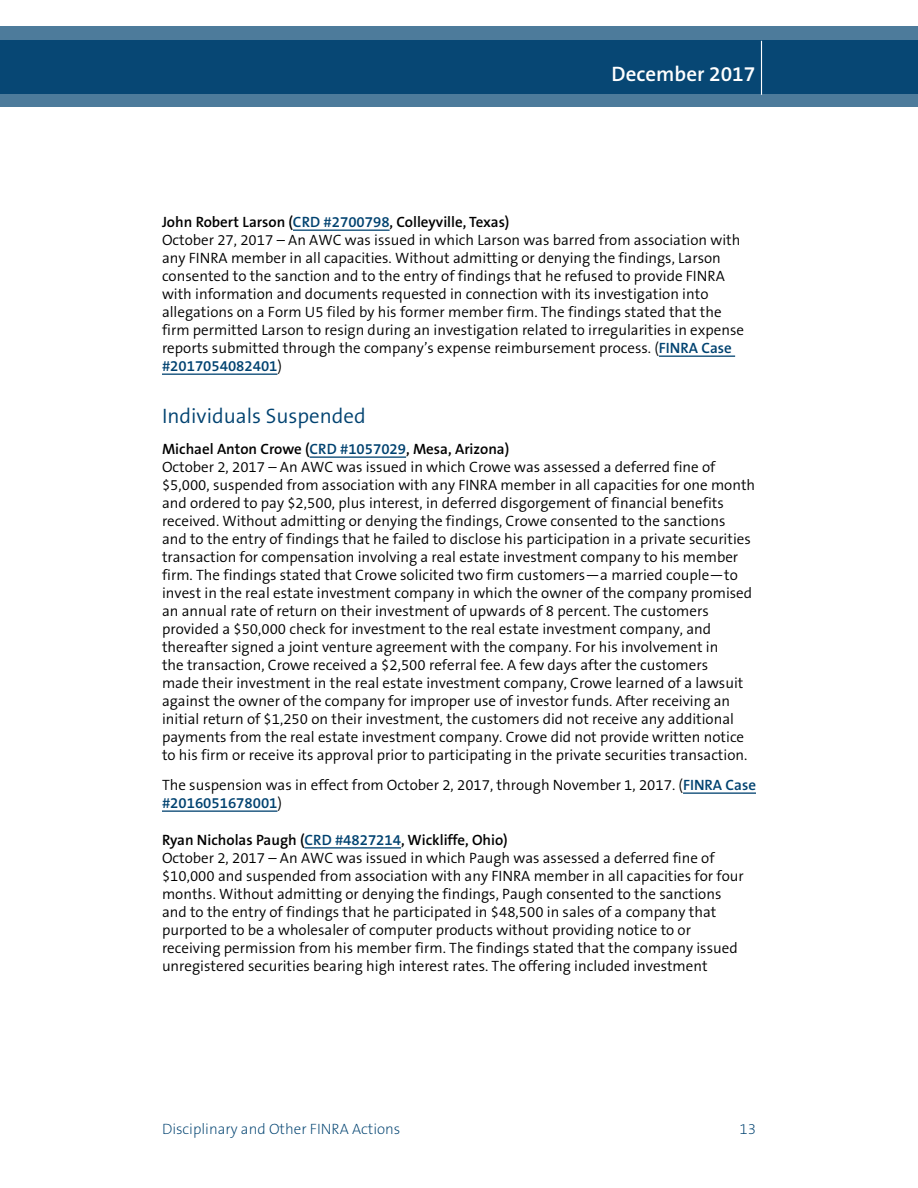
<style>
.page{position:relative;width:918px;height:1188px;background:#fff}
.page>*{position:absolute;margin:0;border:0;box-sizing:border-box;transform-origin:0 0}
.t1{font:300 21px "The Sans B4";color:#004270}
.t2{font:600 21px "The Sans B6";color:#fff}
.t3{font:300 15px/18px "The Sans B4";color:#000}
.t4{font:600 15px "The Sans B6";color:#000}
.t5{font:200 15px "The Sans B2";color:#004270}
.t6{font:600 15px "The Sans B6";color:#004270}
.s1{color:#004270}
.s2{font-family:"The Sans B6";font-weight:600;color:#004270}
.s3{font-family:"The Sans B4";font-weight:300;color:#000}
</style>
<div class="page">
<svg style="left:0;top:26px;width:918px;height:81px;background:#1e5881"></svg>
<hr style="left:761px;top:41px;width:1px;height:54px;background:#fff">
<hr style="left:293px;top:230px;width:97px;height:1px;background:#004270">
<hr style="left:659px;top:356px;width:76px;height:1px;background:#004270">
<hr style="left:162px;top:374px;width:115px;height:1px;background:#004270">
<hr style="left:309px;top:456px;width:97px;height:2px;background:#004270">
<hr style="left:683px;top:792px;width:73px;height:2px;background:#004270">
<hr style="left:162px;top:810px;width:115px;height:2px;background:#004270">
<hr style="left:304px;top:847px;width:97px;height:2px;background:#004270">
<h1 class="t2" style="left:612px;top:62px;width:145px">December 2017</h1>
<p class="t4" style="left:162px;top:214px;width:349px">John Robert Larson (<span class="s1">CRD #2700798</span>, Colleyville, Texas)</p>
<p class="t3" style="left:162px;top:231px;width:584px">October 27, 2017 – An AWC was issued in which Larson was barred from association with any FINRA member in all capacities. Without admitting or denying the findings, Larson consented to the sanction and to the entry of findings that he refused to provide FINRA with information and documents requested in connection with its investigation into allegations on a Form U5 filed by his former member firm. The findings stated that the firm permitted Larson to resign during an investigation related to irregularities in expense reports submitted through the company’s expense reimbursement process. (<span class="s2">FINRA Case</span></p>
<p class="t6" style="left:162px;top:358px;width:122px">#2017054082401<span class="s3">)</span></p>
<h1 class="t1" style="left:162px;top:405px;width:205px">Individuals Suspended</h1>
<p class="t4" style="left:162px;top:441px;width:349px">Michael Anton Crowe (<span class="s1">CRD #1057029</span>, Mesa, Arizona)</p>
<p class="t3" style="left:162px;top:458px;width:595px">October 2, 2017 – An AWC was issued in which Crowe was assessed a deferred fine of $5,000, suspended from association with any FINRA member in all capacities for one month and ordered to pay $2,500, plus interest, in deferred disgorgement of financial benefits received. Without admitting or denying the findings, Crowe consented to the sanctions<br>and to the entry of findings that he failed to disclose his participation in a private securities transaction for compensation involving a real estate investment company to his member firm. The findings stated that Crowe solicited two firm customers—a married couple—to invest in the real estate investment company in which the owner of the company promised an annual rate of return on their investment of upwards of 8 percent. The customers provided a $50,000 check for investment to the real estate investment company, and thereafter signed a joint venture agreement with the company. For his involvement in<br>the transaction, Crowe received a $2,500 referral fee. A few days after the customers<br>made their investment in the real estate investment company, Crowe learned of a lawsuit against the owner of the company for improper use of investor funds. After receiving an initial return of $1,250 on their investment, the customers did not receive any additional payments from the real estate investment company. Crowe did not provide written notice to his firm or receive its approval prior to participating in the private securities transaction.</p>
<p class="t3" style="left:162px;top:776px;width:596px">The suspension was in effect from October 2, 2017, through November 1, 2017. (<span class="s2">FINRA Case</span></p>
<p class="t6" style="left:162px;top:795px;width:122px">#2016051678001<span class="s3">)</span></p>
<p class="t4" style="left:162px;top:832px;width:347px">Ryan Nicholas Paugh (<span class="s1">CRD #4827214</span>, Wickliffe, Ohio)</p>
<p class="t3" style="left:162px;top:849px;width:583px">October 2, 2017 – An AWC was issued in which Paugh was assessed a deferred fine of $10,000 and suspended from association with any FINRA member in all capacities for four months. Without admitting or denying the findings, Paugh consented to the sanctions and to the entry of findings that he participated in $48,500 in sales of a company that purported to be a wholesaler of computer products without providing notice to or receiving permission from his member firm. The findings stated that the company issued unregistered securities bearing high interest rates. The offering included investment</p>
<p class="t5" style="left:162px;top:1121px;width:240px">Disciplinary and Other FINRA Actions</p>
<p class="t5" style="left:740px;top:1121px;width:18px">13</p>
</div>
